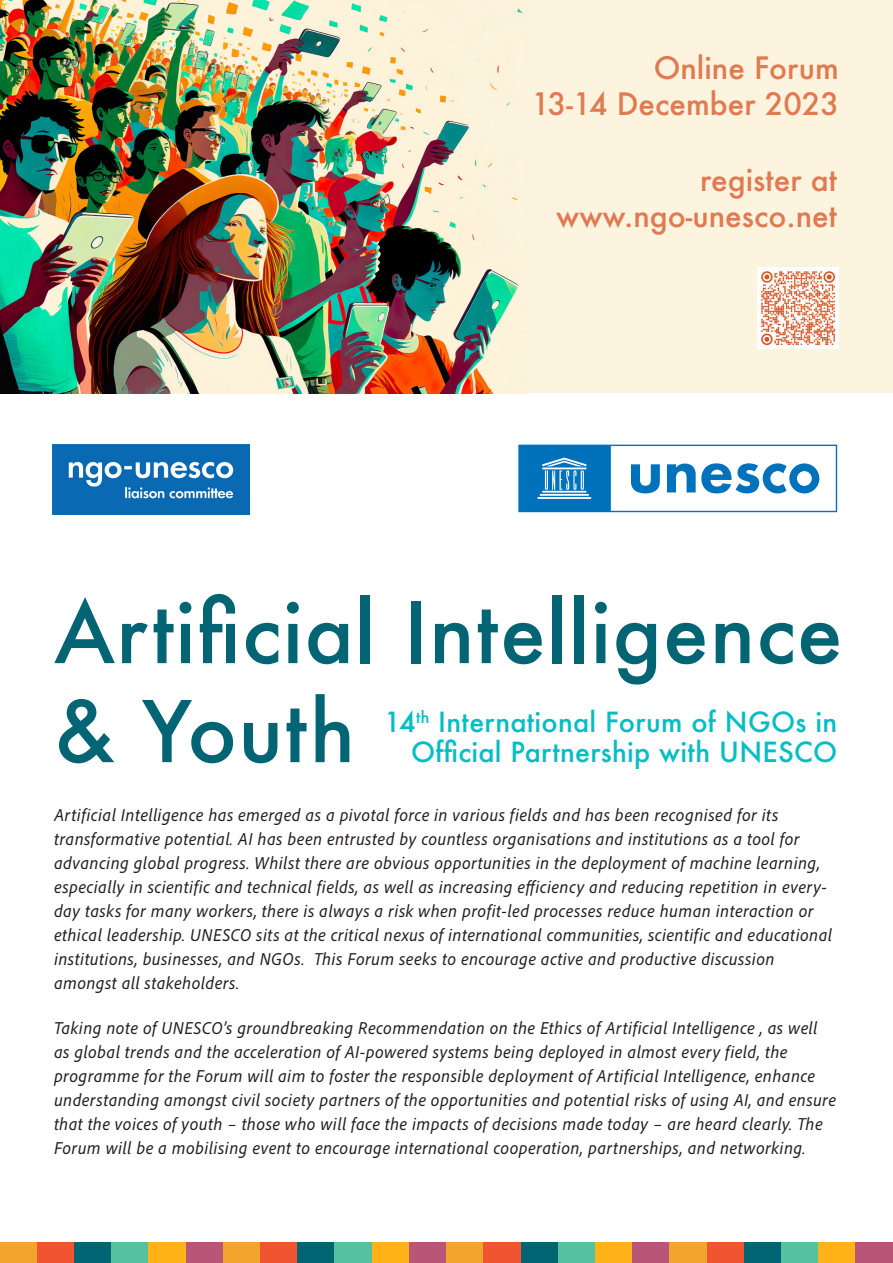
<style>
.page{position:relative;width:893px;height:1263px;background:#fff}
.page>*{position:absolute;margin:0;border:0;box-sizing:border-box;transform-origin:0 0}
.t1{font:500 82.5px "Futura";letter-spacing:.015em;color:#036473}
.t2{font:500 30px "Futura";color:#e07a51}
.t3{font:500 27px/30.6px "Futura";letter-spacing:.01em;color:#04bec3;text-align:right}
.t4{font:italic 18px/24px "Adobe Clean UX";letter-spacing:.01em;color:#231f20}
</style>
<div class="page">
<div style="left:440px;top:0;width:453px;height:393px;background:#fcf4df"></div>
<img style="left:0;top:0;width:523px;height:393px">
<div style="left:0;top:1242px;width:37px;height:21px;background:#f2a42d"></div>
<div style="left:37px;top:1242px;width:37px;height:21px;background:#f05431"></div>
<div style="left:74px;top:1242px;width:38px;height:21px;background:#036473"></div>
<div style="left:112px;top:1242px;width:37px;height:21px;background:#58c1a0"></div>
<div style="left:149px;top:1242px;width:37px;height:21px;background:#ffb319"></div>
<div style="left:186px;top:1242px;width:37px;height:21px;background:#b95576"></div>
<div style="left:223px;top:1242px;width:37px;height:21px;background:#f2a42d"></div>
<div style="left:260px;top:1242px;width:38px;height:21px;background:#f05431"></div>
<div style="left:298px;top:1242px;width:37px;height:21px;background:#036473"></div>
<div style="left:335px;top:1242px;width:37px;height:21px;background:#58c1a0"></div>
<div style="left:372px;top:1242px;width:37px;height:21px;background:#ffb319"></div>
<div style="left:409px;top:1242px;width:37px;height:21px;background:#b95576"></div>
<div style="left:446px;top:1242px;width:38px;height:21px;background:#f2a42d"></div>
<div style="left:484px;top:1242px;width:37px;height:21px;background:#f05431"></div>
<div style="left:521px;top:1242px;width:37px;height:21px;background:#036473"></div>
<div style="left:558px;top:1242px;width:37px;height:21px;background:#58c1a0"></div>
<div style="left:595px;top:1242px;width:37px;height:21px;background:#ffb319"></div>
<div style="left:632px;top:1242px;width:38px;height:21px;background:#b95576"></div>
<div style="left:670px;top:1242px;width:37px;height:21px;background:#f2a42d"></div>
<div style="left:707px;top:1242px;width:37px;height:21px;background:#f05431"></div>
<div style="left:744px;top:1242px;width:37px;height:21px;background:#036473"></div>
<div style="left:781px;top:1242px;width:38px;height:21px;background:#58c1a0"></div>
<div style="left:819px;top:1242px;width:37px;height:21px;background:#ffb319"></div>
<div style="left:856px;top:1242px;width:37px;height:21px;background:#b95576"></div>
<img style="left:52px;top:445px;width:197px;height:70px">
<svg style="left:518px;top:445px;width:319px;height:67px"></svg>
<img style="left:758px;top:267px;width:81px;height:82px">
<p class="t2" style="left:654px;top:47px;width:187px">Online Forum</p>
<p class="t2" style="left:531px;top:83px;width:309px">13-14 December 2023</p>
<p class="t2" style="left:700px;top:159px;width:138px">register at</p>
<p class="t2" style="left:556px;top:195px;width:282px">www.ngo-unesco.net</p>
<p class="t1" style="left:54px;top:576px;width:790px">Artificial Intelligence</p>
<p class="t1" style="left:54px;top:675px;width:303px">&amp; Youth</p>
<p class="t3" style="left:384px;top:706px;width:454px">14<sup>th</sup> International Forum of NGOs in<br>Official Partnership with UNESCO</p>
<p class="t4" style="left:54px;top:802px;width:780px">Artificial Intelligence has emerged as a pivotal force in various fields and has been recognised for its transformative potential. AI has been entrusted by countless organisations and institutions as a tool for advancing global progress. Whilst there are obvious opportunities in the deployment of machine learning, especially in scientific and technical fields, as well as increasing efficiency and reducing repetition in every&shy;day tasks for many workers, there is always a risk when profit-led processes reduce human interaction or ethical leadership. UNESCO sits at the critical nexus of international communities, scientific and educational institutions, businesses, and NGOs. This Forum seeks to encourage active and productive discussion amongst all stakeholders.</p>
<p class="t4" style="left:54px;top:1015px;width:784px">Taking note of UNESCO’s groundbreaking Recommendation on the Ethics of Artificial Intelligence , as well as global trends and the acceleration of AI-powered systems being deployed in almost every field, the programme for the Forum will aim to foster the responsible deployment of Artificial Intelligence, enhance understanding amongst civil society partners of the opportunities and potential risks of using AI, and ensure that the voices of youth – those who will face the impacts of decisions made today – are heard clearly. The Forum will be a mobilising event to encourage international cooperation, partnerships, and networking.</p>
</div>
